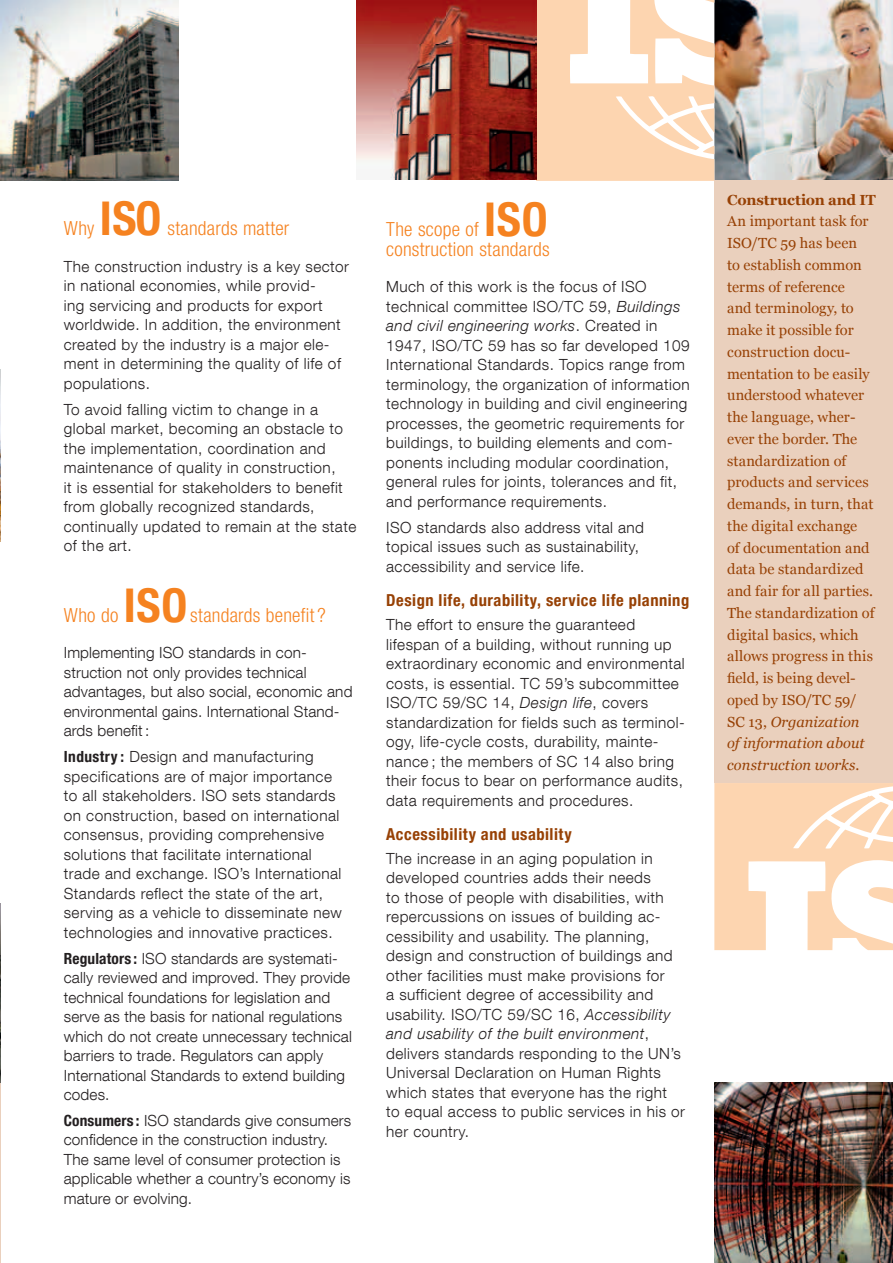
<style>
.page{position:relative;width:893px;height:1263px;background:#fff}
.page>*{position:absolute;margin:0;border:0;box-sizing:border-box;transform-origin:0 0}
.t1{font:700 condensed 46.5px "Helvetica Neue LT Com";letter-spacing:.01em;color:#f58220}
.t2{font:300 condensed 19.5px "Helvetica Neue LT Com";letter-spacing:.015em;color:#f58220}
.t3{font:700 condensed 16.5px "Helvetica Neue LT Com";letter-spacing:.03em;color:#974105}
.t4{font:300 15.3px/19.5px "Helvetica Neue LT Com";letter-spacing:.03em;color:#231f20}
.t5{font:300 15.3px/19.5px "Helvetica Neue LT Com";letter-spacing:.01em;color:#231f20}
.t6{font:14.7px/21.8px "Georgia";letter-spacing:.005em;color:#974105}
.t7{font:700 14.7px "Georgia";letter-spacing:-.005em;color:#974105}
.s1{font-weight:700;font-stretch:condensed}
.s2{font-style:italic}
</style>
<div class="page">
<img style="left:714px;top:0;width:179px;height:180px">
<img style="left:0;top:0;width:179px;height:180px">
<img style="left:714px;top:1082px;width:179px;height:181px">
<svg style="left:536px;top:0;width:178px;height:181px"></svg>
<img style="left:0;top:370px;width:1px;height:171px">
<svg style="left:714px;top:783px;width:179px;height:167px"></svg>
<div style="left:714px;top:181px;width:179px;height:602px;background:#ead0bd"></div>
<hr style="left:0;top:1082px;width:1px;height:181px;background:#ead0bd">
<img style="left:0;top:903px;width:1px;height:179px">
<img style="left:357px;top:0;width:180px;height:179px">
<h1 class="t1" style="left:100px;top:191px;width:63px">ISO</h1>
<p class="t2" style="left:167px;top:217px;width:123px">standards matter</p>
<p class="t4" style="left:64px;top:256px;width:287px">The construction industry is a key sector in national economies, while provid-<br>ing servicing and products for export worldwide. In addition, the environment created by the industry is a major ele&shy;ment in determining the quality of life of populations.</p>
<p class="t4" style="left:64px;top:399px;width:294px">To avoid falling victim to change in a global market, becoming an obstacle to the implementation, coordination and maintenance of quality in construction,<br>it is essential for stakeholders to benefit from globally recognized standards, continually updated to remain at the state of the art.</p>
<p class="t2" style="left:64px;top:217px;width:32px">Why</p>
<h1 class="t1" style="left:124px;top:577px;width:65px">ISO</h1>
<p class="t2" style="left:190px;top:604px;width:137px">standards benefit ?</p>
<p class="t5" style="left:64px;top:643px;width:290px">Implementing ISO standards in con&shy;struction not only provides technical advantages, but also social, economic and environmental gains. International Stand&shy;ards benefit :</p>
<p class="t4" style="left:64px;top:747px;width:280px"><span class="s1">Industry :</span> Design and manufacturing specifications are of major importance to all stakeholders. ISO sets standards on construction, based on international consensus, providing comprehensive solutions that facilitate international trade and exchange. ISO’s International Standards reflect the state of the art, serving as a vehicle to disseminate new technologies and innovative practices.</p>
<p class="t5" style="left:64px;top:948px;width:290px"><span class="s1">Regulators :</span> ISO standards are systemati&shy;cally reviewed and improved. They provide technical foundations for legislation and serve as the basis for national regulations which do not create unnecessary technical barriers to trade. Regulators can apply International Standards to extend building codes.</p>
<p class="t5" style="left:64px;top:1110px;width:289px"><span class="s1">Consumers :</span> ISO standards give consumers confidence in the construction industry.<br>The same level of consumer protection is applicable whether a country’s economy is mature or evolving.</p>
<p class="t2" style="left:64px;top:604px;width:56px">Who do</p>
<h1 class="t1" style="left:484px;top:192px;width:65px">ISO</h1>
<p class="t2" style="left:386px;top:238px;width:165px">construction standards</p>
<p class="t4" style="left:386px;top:277px;width:305px">Much of this work is the focus of ISO technical committee ISO/TC 59, <span class="s2">Buildings and civil engineering works</span>. Created in 1947, ISO/TC 59 has so far developed 109<br>International Standards. Topics range from terminology, the organization of information technology in building and civil engineering processes, the geometric requirements for buildings, to building elements and com&shy;ponents including modular coordination, general rules for joints, tolerances and fit, and performance requirements.</p>
<p class="t4" style="left:386px;top:517px;width:259px">ISO standards also address vital and topical issues such as sustainability, accessibility and service life.</p>
<p class="t3" style="left:386px;top:590px;width:305px">Design life, durability, service life planning</p>
<p class="t4" style="left:386px;top:614px;width:300px">The effort to ensure the guaranteed lifespan of a building, without running up extraordinary economic and environmental costs, is essential. TC 59’s subcommittee ISO/TC 59/SC 14, <span class="s2">Design life</span>, covers standardization for fields such as terminol&shy;ogy, life-cycle costs, durability, mainte&shy;nance ; the members of SC 14 also bring their focus to bear on performance audits, data requirements and procedures.</p>
<p class="t3" style="left:386px;top:824px;width:187px">Accessibility and usability</p>
<p class="t4" style="left:386px;top:848px;width:300px">The increase in an aging population in developed countries adds their needs<br>to those of people with disabilities, with repercussions on issues of building ac&shy;cessibility and usability. The planning, design and construction of buildings and other facilities must make provisions for<br>a sufficient degree of accessibility and usability. ISO/TC 59/SC 16, <span class="s2">Accessibility and usability of the built environment</span>, delivers standards responding to the UN’s Universal Declaration on Human Rights which states that everyone has the right<br>to equal access to public services in his or her country.</p>
<p class="t2" style="left:386px;top:218px;width:94px">The scope of</p>
<p class="t7" style="left:727px;top:190px;width:150px">Construction and IT</p>
<p class="t6" style="left:727px;top:211px;width:149px">An important task for<br>ISO/TC 59 has been<br>to establish common terms of reference<br>and terminology, to make it possible for construction docu&shy;mentation to be easily understood whatever the language, wher&shy;ever the border. The standardization of products and services demands, in turn, that the digital exchange<br>of documentation and data be standardized and fair for all parties.<br>The standardization of digital basics, which allows progress in this field, is being devel&shy;oped by ISO/TC 59/<br>SC 13, <span class="s2">Organization of information about construction works</span>.</p>
</div>
